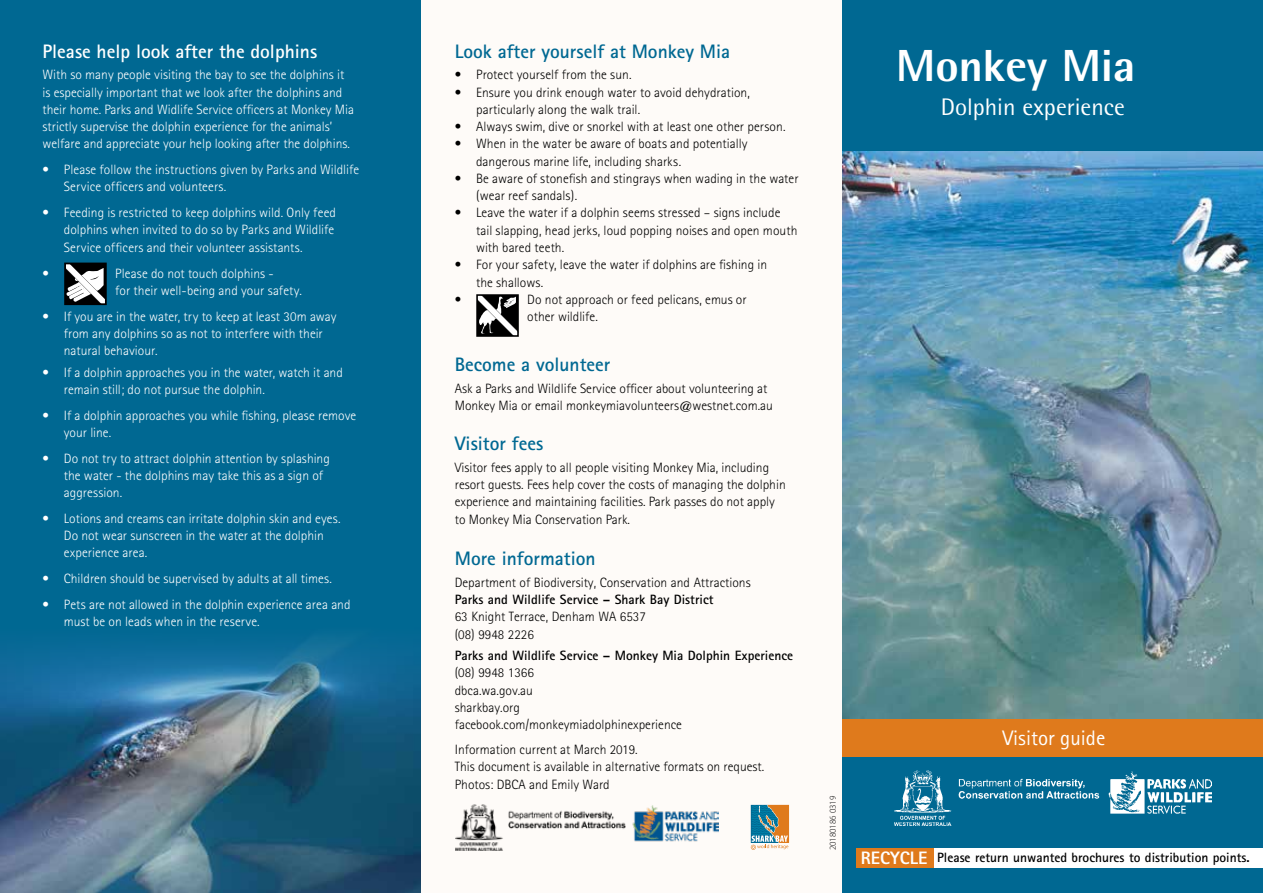
<style>
.page{position:relative;width:1263px;height:893px;background:#fff}
.page>*{position:absolute;margin:0;border:0;box-sizing:border-box;transform-origin:0 0}
.t1{font:800 45px "Rotis Semi Sans";color:#fff}
.t2{font:24px "Rotis Semi Sans";color:#fff}
.t3{font:21px "Rotis Sans Serif";color:#fff}
.t4{font:700 19.5px "Rotis Sans Serif";color:#006892}
.t5{font:700 19.5px "Rotis Sans Serif";color:#fff}
.t6{font:300 13.5px/17.2px "Rotis Sans Serif";color:#000}
.t7{font:300 13.5px/17.2px "Rotis Sans Serif";color:#fff}
.t8{font:700 13.5px "Rotis Sans Serif";color:#000}
.t9{font:300 9px "Myriad Pro";color:#000}
.s1{font-weight:800;font-size:18px;color:#fff}
</style>
<div class="page">
<div style="left:0;top:0;width:421px;height:893px;background:#006892"></div>
<img style="left:0;top:636px;width:421px;height:257px">
<div style="left:421px;top:0;width:423px;height:893px;background:#fefbf8"></div>
<div style="left:842px;top:0;width:421px;height:151px;background:#006892"></div>
<div style="left:843px;top:720px;width:420px;height:173px;background:#006892"></div>
<img style="left:895px;top:771px;width:317px;height:55px">
<img style="left:455px;top:805px;width:263px;height:46px">
<div style="left:843px;top:719px;width:420px;height:38px;background:#df7a1c"></div>
<img style="left:842px;top:151px;width:421px;height:568px">
<div style="left:933px;top:848px;width:330px;height:19px;background:#fff"></div>
<div style="left:856px;top:848px;width:77px;height:19px;background:#df7a1c"></div>
<svg style="left:751px;top:805px;width:38px;height:45px;background:#8a9788"></svg>
<svg style="left:67px;top:266px;width:37px;height:36px"></svg>
<div style="left:64px;top:263px;width:43px;height:42px;border:2px solid #000"></div>
<svg style="left:479px;top:297px;width:37px;height:37px"></svg>
<div style="left:476px;top:294px;width:43px;height:43px;border:2px solid #000"></div>
<h3 class="t5" style="left:43px;top:39px;width:276px">Please help look after the dolphins</h3>
<p class="t7" style="left:43px;top:66px;width:313px">With so many people visiting the bay to see the dolphins it is especially important that we look after the dolphins and their home. Parks and Widlife Service officers at Monkey Mia strictly supervise the dolphin experience for the animals’ welfare and appreciate your help looking after the dolphins.</p>
<p class="t7" style="left:64px;top:161px;width:297px;text-indent:-21px">• Please follow the instructions given by Parks and Wildlife<br>Service officers and volunteers.</p>
<p class="t7" style="left:64px;top:204px;width:274px;text-indent:-21px">• Feeding is restricted to keep dolphins wild. Only feed dolphins when invited to do so by Parks and Wildlife<br>Service officers and their volunteer assistants.</p>
<p class="t7" style="left:43px;top:264px;width:8px">•</p>
<p class="t7" style="left:115px;top:264px;width:188px">Please do not touch dolphins -<br>for their well-being and your safety.</p>
<p class="t7" style="left:64px;top:307px;width:274px;text-indent:-21px">• If you are in the water, try to keep at least 30m away from any dolphins so as not to interfere with their natural behaviour.</p>
<p class="t7" style="left:64px;top:363px;width:281px;text-indent:-21px">• If a dolphin approaches you in the water, watch it and remain still; do not pursue the dolphin.</p>
<p class="t7" style="left:64px;top:406px;width:294px;text-indent:-21px">• If a dolphin approaches you while fishing, please remove your line.</p>
<p class="t7" style="left:64px;top:449px;width:268px;text-indent:-21px">• Do not try to attract dolphin attention by splashing the water - the dolphins may take this as a sign of aggression.</p>
<p class="t7" style="left:64px;top:510px;width:278px;text-indent:-21px">• Lotions and creams can irritate dolphin skin and eyes.<br>Do not wear sunscreen in the water at the dolphin experience area.</p>
<p class="t7" style="left:43px;top:570px;width:291px">• Children should be supervised by adults at all times.</p>
<p class="t7" style="left:64px;top:596px;width:288px;text-indent:-21px">• Pets are not allowed in the dolphin experience area and must be on leads when in the reserve.</p>
<h3 class="t4" style="left:455px;top:39px;width:277px">Look after yourself at Monkey Mia</h3>
<p class="t6" style="left:455px;top:66px;width:178px">• Protect yourself from the sun.</p>
<p class="t6" style="left:476px;top:84px;width:275px;text-indent:-21px">• Ensure you drink enough water to avoid dehydration, particularly along the walk trail.</p>
<p class="t6" style="left:455px;top:118px;width:332px">• Always swim, dive or snorkel with at least one other person.</p>
<p class="t6" style="left:476px;top:135px;width:273px;text-indent:-21px">• When in the water be aware of boats and potentially dangerous marine life, including sharks.</p>
<p class="t6" style="left:476px;top:170px;width:324px;text-indent:-21px">• Be aware of stonefish and stingrays when wading in the water (wear reef sandals).</p>
<p class="t6" style="left:476px;top:204px;width:323px;text-indent:-21px">• Leave the water if a dolphin seems stressed – signs include tail slapping, head jerks, loud popping noises and open mouth with bared teeth.</p>
<p class="t6" style="left:455px;top:256px;width:314px">• For your safety, leave the water if dolphins are fishing in</p>
<p class="t6" style="left:476px;top:273px;width:69px">the shallows.</p>
<p class="t6" style="left:455px;top:291px;width:8px">•</p>
<p class="t6" style="left:527px;top:291px;width:221px">Do not approach or feed pelicans, emus or other wildlife.</p>
<h3 class="t4" style="left:455px;top:352px;width:157px">Become a volunteer</h3>
<p class="t6" style="left:455px;top:379px;width:320px">Ask a Parks and Wildlife Service officer about volunteering at<br>Monkey Mia or email monkeymiavolunteers@westnet.com.au</p>
<h3 class="t4" style="left:455px;top:431px;width:90px">Visitor fees</h3>
<p class="t6" style="left:455px;top:459px;width:332px">Visitor fees apply to all people visiting Monkey Mia, including resort guests. Fees help cover the costs of managing the dolphin experience and maintaining facilities. Park passes do not apply to Monkey Mia Conservation Park.</p>
<h3 class="t4" style="left:455px;top:546px;width:142px">More information</h3>
<p class="t6" style="left:455px;top:574px;width:297px">Department of Biodiversity, Conservation and Attractions</p>
<p class="t8" style="left:455px;top:591px;width:260px">Parks and Wildlife Service – Shark Bay District</p>
<p class="t6" style="left:455px;top:608px;width:193px">63 Knight Terrace, Denham WA 6537 (08) 9948 2226</p>
<p class="t8" style="left:455px;top:647px;width:340px">Parks and Wildlife Service – Monkey Mia Dolphin Experience</p>
<p class="t6" style="left:455px;top:664px;width:229px">(08) 9948 1366<br>dbca.wa.gov.au<br>sharkbay.org facebook.com/monkeymiadolphinexperience</p>
<p class="t6" style="left:455px;top:741px;width:311px">Information current at March 2019.<br>This document is available in alternative formats on request.<br>Photos: DBCA and Emily Ward</p>
<h1 class="t1" style="left:896px;top:37px;width:241px">Monkey Mia</h1>
<h2 class="t2" style="left:941px;top:93px;width:186px">Dolphin experience</h2>
<p class="t9" style="left:827px;top:850px;width:56px;rotate:-90deg">20180186 0319</p>
<h3 class="t3" style="left:1002px;top:726px;width:105px">Visitor guide</h3>
<p class="t8" style="left:861px;top:848px;width:391px"><span class="s1">RECYCLE</span> Please return unwanted brochures to distribution points.</p>
</div>
